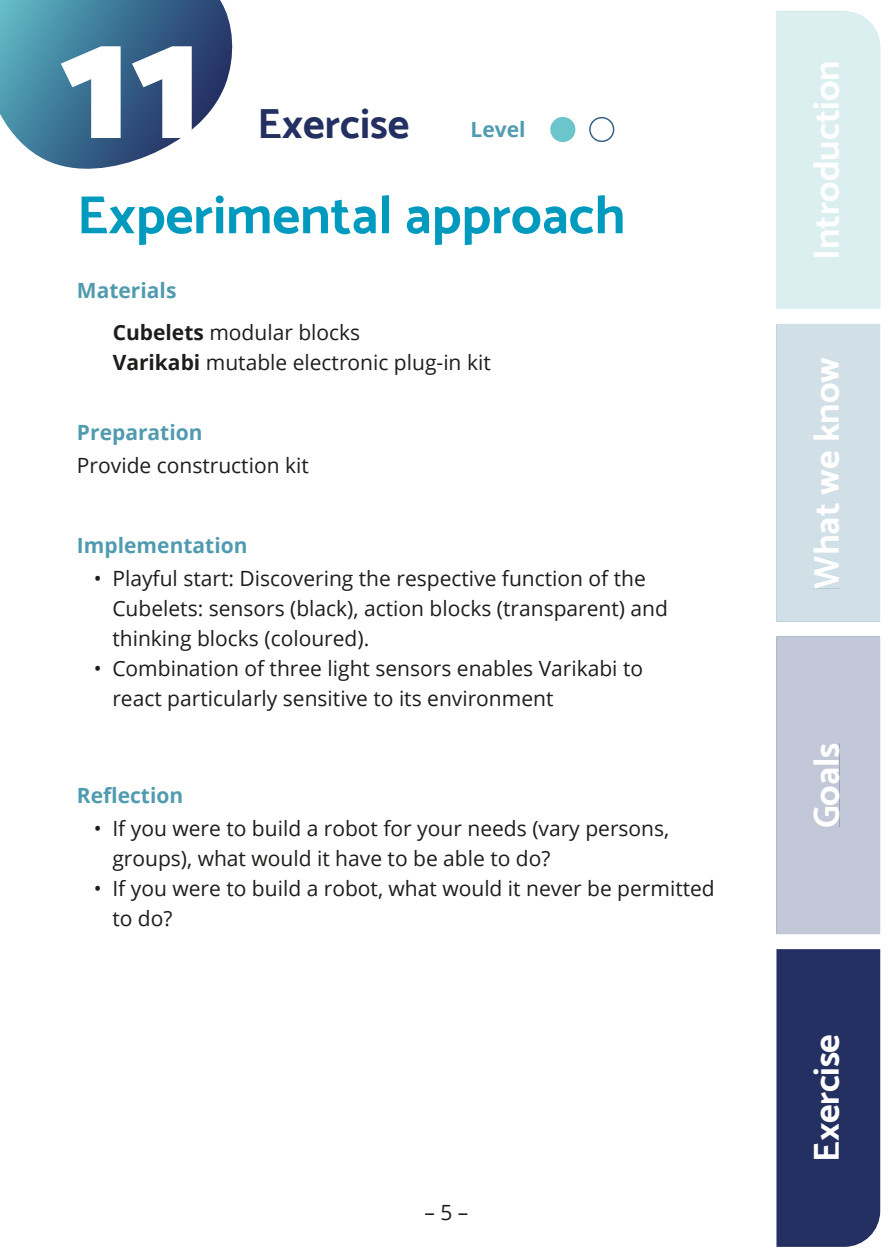
<style>
.page{position:relative;width:893px;height:1259px;background:#fff}
.page>*{position:absolute;margin:0;border:0;box-sizing:border-box;transform-origin:0 0}
.t1{font:900 162px "Catamaran";color:#fff}
.t2{font:700 54px "Catamaran";color:#009abf}
.t3{font:700 42px "Catamaran";color:#243062}
.t4{font:700 36px "Catamaran";color:#fff}
.t5{font:21px/30px "Open Sans";color:#1d1d1b}
.t6{font:700 21px "Open Sans";color:#519bb0}
.s1{font-weight:700}
</style>
<div class="page">
<div style="left:776px;top:949px;width:104px;height:297px;background:#243062"></div>
<svg style="left:0;top:0;width:233px;height:169px;background:#557f9d"></svg>
<svg style="left:776px;top:45px;width:105px;height:890px"></svg>
<div style="left:776px;top:636px;width:104px;height:298px;background:#c3c8d8"></div>
<div style="left:776px;top:324px;width:104px;height:297px;background:#d1dfe7"></div>
<div style="left:776px;top:11px;width:104px;height:298px;background:#dbeff1"></div>
<div style="left:813px;top:62px;width:26px;height:195px;background:#dbeff1"></div>
<div style="left:813px;top:357px;width:26px;height:231px;background:#d1dfe7"></div>
<div style="left:813px;top:743px;width:26px;height:84px;background:#c3c8d8"></div>
<div style="left:550px;top:117px;width:25px;height:25px;background:#6dc5cc;border-radius:50%"></div>
<div style="left:589px;top:117px;width:25px;height:25px;border:1px solid #335d84;border-radius:50%"></div>
<h1 class="t1" style="left:59px;top:-13px;width:144px">11</h1>
<h3 class="t3" style="left:257px;top:99px;width:154px">Exercise</h3>
<p class="t6" style="left:471px;top:115px;width:57px">Level</p>
<h2 class="t2" style="left:77px;top:183px;width:550px">Experimental approach</h2>
<p class="t6" style="left:77px;top:276px;width:101px">Materials</p>
<p class="t5" style="left:113px;top:317px;width:380px"><span class="s1">Cubelets</span> modular blocks<br><span class="s1">Varikabi</span> mutable electronic plug-in kit</p>
<p class="t6" style="left:77px;top:418px;width:127px">Preparation</p>
<p class="t5" style="left:77px;top:449px;width:233px">Provide construction kit</p>
<p class="t6" style="left:77px;top:531px;width:172px">Implementation</p>
<p class="t5" style="left:112px;top:562px;width:557px;text-indent:-18px">• Playful start: Discovering the respective function of the<br>Cubelets: sensors (black), action blocks (transparent) and thinking blocks (coloured).</p>
<p class="t5" style="left:112px;top:652px;width:532px;text-indent:-18px">• Combination of three light sensors enables Varikabi to react particularly sensitive to its environment</p>
<p class="t6" style="left:77px;top:781px;width:108px">Reflection</p>
<p class="t5" style="left:112px;top:812px;width:558px;text-indent:-18px">• If you were to build a robot for your needs (vary persons, groups), what would it have to be able to do?</p>
<p class="t5" style="left:112px;top:872px;width:604px;text-indent:-18px">• If you were to build a robot, what would it never be permitted to do?</p>
<p class="t5" style="left:424px;top:1196px;width:45px">– 5 –</p>
<h3 class="t4" style="left:805px;top:260px;width:201px;rotate:-90deg">Introduction</h3>
<h3 class="t4" style="left:805px;top:588px;width:233px;rotate:-90deg">What we know</h3>
<h3 class="t4" style="left:805px;top:828px;width:87px;rotate:-90deg">Goals</h3>
<h3 class="t4" style="left:805px;top:1162px;width:129px;rotate:-90deg">Exercise</h3>
</div>
